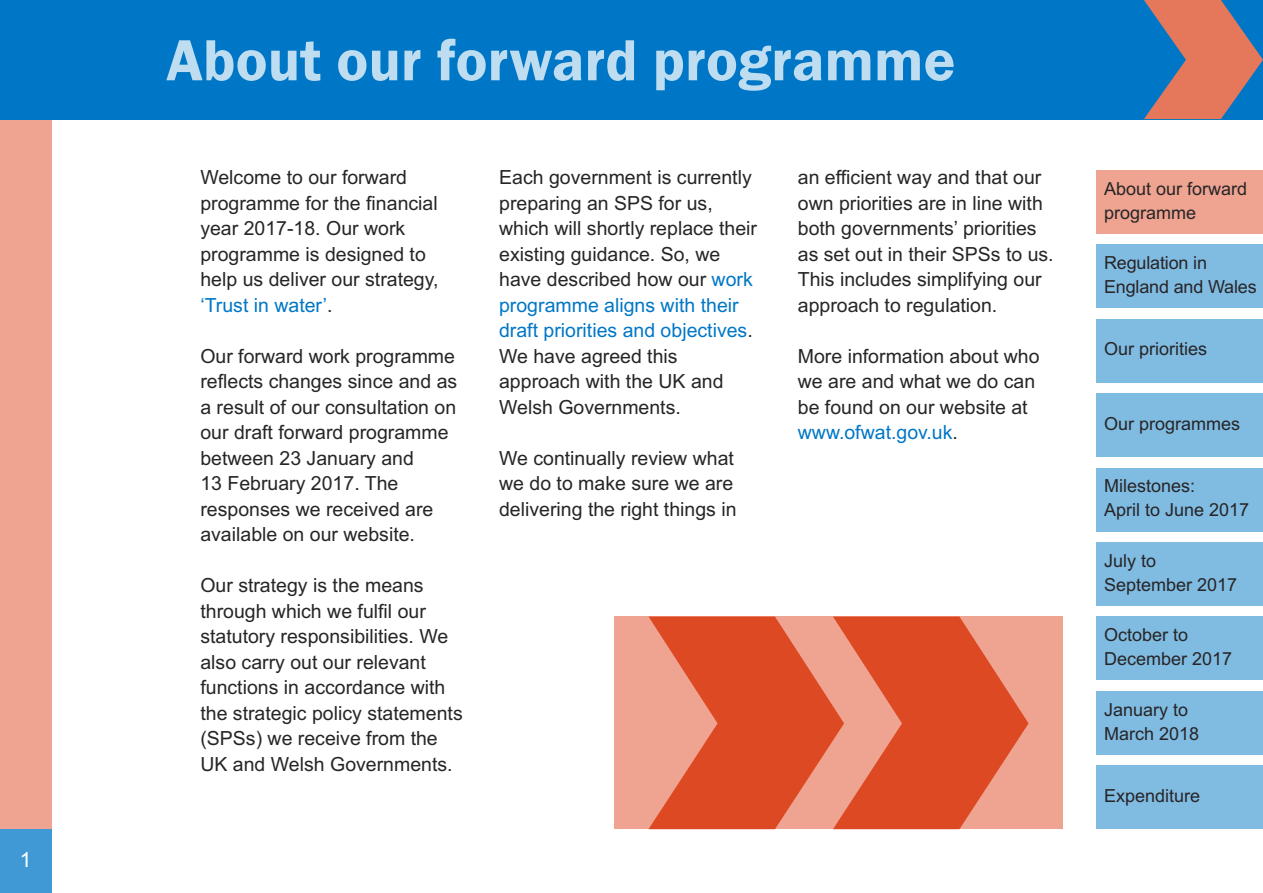
<style>
.page{position:relative;width:1263px;height:893px;background:#fff}
.page>*{position:absolute;margin:0;border:0;box-sizing:border-box;transform-origin:0 0}
.t1{font:600 60px "Franklin Gothic";color:#bfddf1}
.t2{font:21px "Arial";color:#fff}
.t3{font:19.5px/25.5px "Arial";color:#272526}
.t4{font:18px/24px "Arial";color:#272526}
.s1{color:#0077c6}
</style>
<div class="page">
<div style="left:0;top:0;width:51px;height:893px;background:#eea491"></div>
<div style="left:0;top:0;width:1263px;height:119px;background:#0077c6"></div>
<div style="left:1096px;top:170px;width:167px;height:64px;background:#eea491"></div>
<div style="left:1096px;top:244px;width:167px;height:64px;background:#80bbe2"></div>
<div style="left:1096px;top:319px;width:167px;height:64px;background:#80bbe2"></div>
<div style="left:1096px;top:393px;width:167px;height:64px;background:#80bbe2"></div>
<div style="left:1096px;top:468px;width:167px;height:63px;background:#80bbe2"></div>
<div style="left:1096px;top:542px;width:167px;height:64px;background:#80bbe2"></div>
<div style="left:1096px;top:617px;width:167px;height:63px;background:#80bbe2"></div>
<div style="left:1096px;top:691px;width:167px;height:64px;background:#80bbe2"></div>
<div style="left:1096px;top:765px;width:167px;height:64px;background:#80bbe2"></div>
<div style="left:614px;top:617px;width:448px;height:212px;background:#eea491"></div>
<svg style="left:648px;top:617px;width:380px;height:212px"></svg>
<div style="left:0;top:829px;width:51px;height:64px;background:#4099d4"></div>
<svg style="left:1144px;top:0;width:119px;height:119px"></svg>
<p class="t2" style="left:20px;top:847px;width:13px">1</p>
<h1 class="t1" style="left:166px;top:24px;width:791px">About our forward programme</h1>
<p class="t3" style="left:200px;top:165px;width:240px">Welcome to our forward programme for the financial year 2017-18. Our work programme is designed to help us deliver our strategy, <span class="s1">‘Trust in water’</span>.</p>
<p class="t3" style="left:200px;top:343px;width:258px">Our forward work programme reflects changes since and as a result of our consultation on our draft forward programme between 23 January and<br>13 February 2017. The responses we received are available on our website.</p>
<p class="t3" style="left:200px;top:573px;width:264px">Our strategy is the means through which we fulfil our statutory responsibilities. We also carry out our relevant functions in accordance with the strategic policy statements (SPSs) we receive from the<br>UK and Welsh Governments.</p>
<p class="t3" style="left:499px;top:165px;width:259px">Each government is currently preparing an SPS for us, which will shortly replace their existing guidance. So, we have described how our <span class="s1">work programme aligns with their draft priorities and objectives</span>.<br>We have agreed this approach with the UK and<br>Welsh Governments.</p>
<p class="t3" style="left:499px;top:445px;width:239px">We continually review what we do to make sure we are delivering the right things in</p>
<p class="t3" style="left:798px;top:165px;width:257px">an efficient way and that our own priorities are in line with both governments’ priorities as set out in their SPSs to us.<br>This includes simplifying our approach to regulation.</p>
<p class="t3" style="left:798px;top:343px;width:243px">More information about who we are and what we do can be found on our website at <span class="s1">www.ofwat.gov.uk</span>.</p>
<p class="t4" style="left:1104px;top:176px;width:145px">About our forward programme</p>
<p class="t4" style="left:1104px;top:251px;width:154px">Regulation in<br>England and Wales</p>
<p class="t4" style="left:1104px;top:337px;width:105px">Our priorities</p>
<p class="t4" style="left:1104px;top:412px;width:138px">Our programmes</p>
<p class="t4" style="left:1104px;top:474px;width:147px">Milestones:<br>April to June 2017</p>
<p class="t4" style="left:1104px;top:548px;width:135px">July to<br>September 2017</p>
<p class="t4" style="left:1104px;top:623px;width:130px">October to<br>December 2017</p>
<p class="t4" style="left:1104px;top:697px;width:97px">January to<br>March 2018</p>
<p class="t4" style="left:1104px;top:784px;width:98px">Expenditure</p>
</div>
